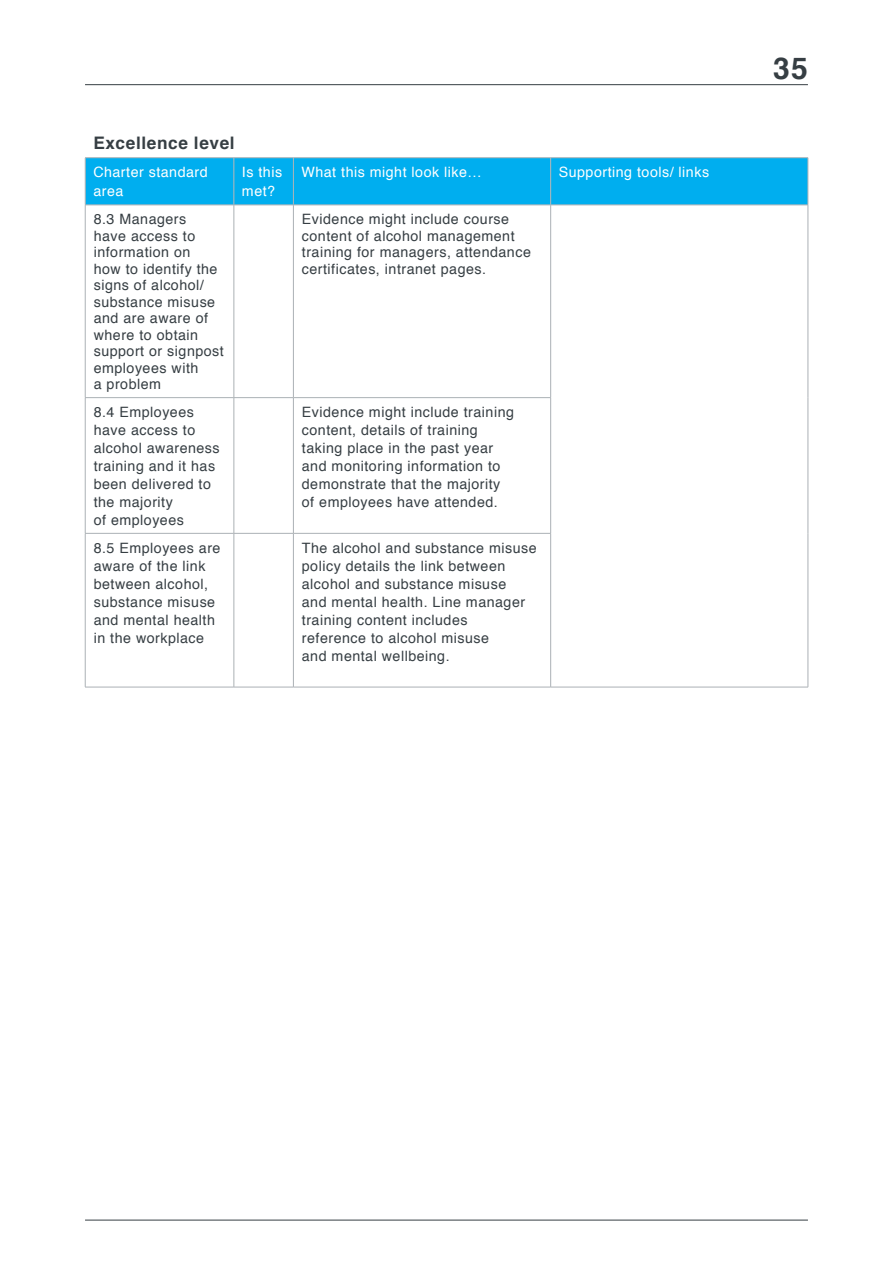
<style>
.page{position:relative;width:893px;height:1263px;background:#fff}
.page>*{position:absolute;margin:0;border:0;box-sizing:border-box;transform-origin:0 0}
.t1{font:700 30px "Helvetica";color:#363e43}
.t2{font:700 17.25px "Helvetica";color:#363e43}
.t3{font:14.25px/18px "Helvetica";letter-spacing:.035em;color:#363e43}
.t4{font:14.25px/19.5px "Helvetica";letter-spacing:.035em;color:#fff}
</style>
<div class="page">
<hr style="left:85px;top:1220px;width:723px;height:1px;background:#363e43">
<hr style="left:85px;top:84px;width:723px;height:1px;background:#363e43">
<div style="left:86px;top:158px;width:722px;height:47px;background:#00aeef"></div>
<svg style="left:86px;top:206px;width:148px;height:481px"></svg>
<svg style="left:235px;top:206px;width:573px;height:481px"></svg>
<hr style="left:85px;top:157px;width:149px;height:1px;background:#b1b4b6">
<hr style="left:234px;top:157px;width:59px;height:1px;background:#b1b4b6">
<hr style="left:293px;top:157px;width:258px;height:1px;background:#b1b4b6">
<hr style="left:551px;top:157px;width:257px;height:1px;background:#b1b4b6">
<hr style="left:85px;top:158px;width:1px;height:47px;background:#b1b4b6">
<hr style="left:234px;top:158px;width:1px;height:47px;background:#b1b4b6">
<hr style="left:293px;top:158px;width:1px;height:47px;background:#b1b4b6">
<hr style="left:550px;top:158px;width:1px;height:47px;background:#b1b4b6">
<hr style="left:808px;top:158px;width:1px;height:47px;background:#b1b4b6">
<hr style="left:551px;top:205px;width:257px;height:1px;background:#abb1b5">
<hr style="left:808px;top:205px;width:1px;height:193px;background:#abb1b5">
<hr style="left:808px;top:398px;width:1px;height:135px;background:#abb1b5">
<hr style="left:808px;top:533px;width:1px;height:154px;background:#abb1b5">
<hr style="left:551px;top:687px;width:257px;height:1px;background:#abb1b5">
<hr style="left:85px;top:205px;width:149px;height:1px;background:#abb1b5">
<hr style="left:85px;top:205px;width:1px;height:192px;background:#abb1b5">
<hr style="left:234px;top:205px;width:59px;height:1px;background:#abb1b5">
<hr style="left:234px;top:205px;width:1px;height:192px;background:#abb1b5">
<hr style="left:293px;top:205px;width:258px;height:1px;background:#abb1b5">
<hr style="left:293px;top:205px;width:1px;height:192px;background:#abb1b5">
<hr style="left:550px;top:205px;width:1px;height:192px;background:#abb1b5">
<hr style="left:85px;top:397px;width:149px;height:1px;background:#abb1b5">
<hr style="left:234px;top:397px;width:59px;height:1px;background:#abb1b5">
<hr style="left:293px;top:397px;width:258px;height:1px;background:#abb1b5">
<hr style="left:85px;top:398px;width:1px;height:135px;background:#abb1b5">
<hr style="left:234px;top:398px;width:1px;height:135px;background:#abb1b5">
<hr style="left:293px;top:398px;width:1px;height:135px;background:#abb1b5">
<hr style="left:550px;top:398px;width:1px;height:135px;background:#abb1b5">
<hr style="left:85px;top:533px;width:149px;height:1px;background:#abb1b5">
<hr style="left:85px;top:533px;width:1px;height:154px;background:#abb1b5">
<hr style="left:234px;top:533px;width:59px;height:1px;background:#abb1b5">
<hr style="left:234px;top:533px;width:1px;height:154px;background:#abb1b5">
<hr style="left:293px;top:533px;width:258px;height:1px;background:#abb1b5">
<hr style="left:293px;top:533px;width:1px;height:154px;background:#abb1b5">
<hr style="left:550px;top:533px;width:1px;height:154px;background:#abb1b5">
<hr style="left:85px;top:687px;width:149px;height:1px;background:#abb1b5">
<hr style="left:234px;top:687px;width:59px;height:1px;background:#abb1b5">
<hr style="left:293px;top:687px;width:258px;height:1px;background:#abb1b5">
<p class="t2" style="left:93px;top:129px;width:143px">Excellence level</p>
<p class="t4" style="left:93px;top:163px;width:116px">Charter standard area</p>
<p class="t4" style="left:242px;top:163px;width:42px">Is this met?</p>
<p class="t4" style="left:301px;top:163px;width:182px">What this might look like…</p>
<p class="t4" style="left:559px;top:163px;width:152px">Supporting tools/ links</p>
<p class="t3" style="left:94px;top:211px;width:132px;line-height:16.5px">8.3 Managers<br>have access to information on<br>how to identify the signs of alcohol/ substance misuse and are aware of where to obtain support or signpost employees with<br>a problem</p>
<p class="t3" style="left:302px;top:211px;width:231px;line-height:16.5px">Evidence might include course content of alcohol management training for managers, attendance certificates, intranet pages.</p>
<p class="t3" style="left:94px;top:403px;width:127px">8.4 Employees have access to alcohol awareness training and it has been delivered to the majority<br>of employees</p>
<p class="t3" style="left:302px;top:403px;width:214px">Evidence might include training content, details of training taking place in the past year and monitoring information to demonstrate that the majority of employees have attended.</p>
<p class="t3" style="left:94px;top:539px;width:128px">8.5 Employees are aware of the link between alcohol, substance misuse and mental health in the workplace</p>
<p class="t3" style="left:302px;top:539px;width:236px">The alcohol and substance misuse policy details the link between alcohol and substance misuse<br>and mental health. Line manager training content includes<br>reference to alcohol misuse<br>and mental wellbeing.</p>
<h1 class="t1" style="left:773px;top:44px;width:36px">35</h1>
</div>
